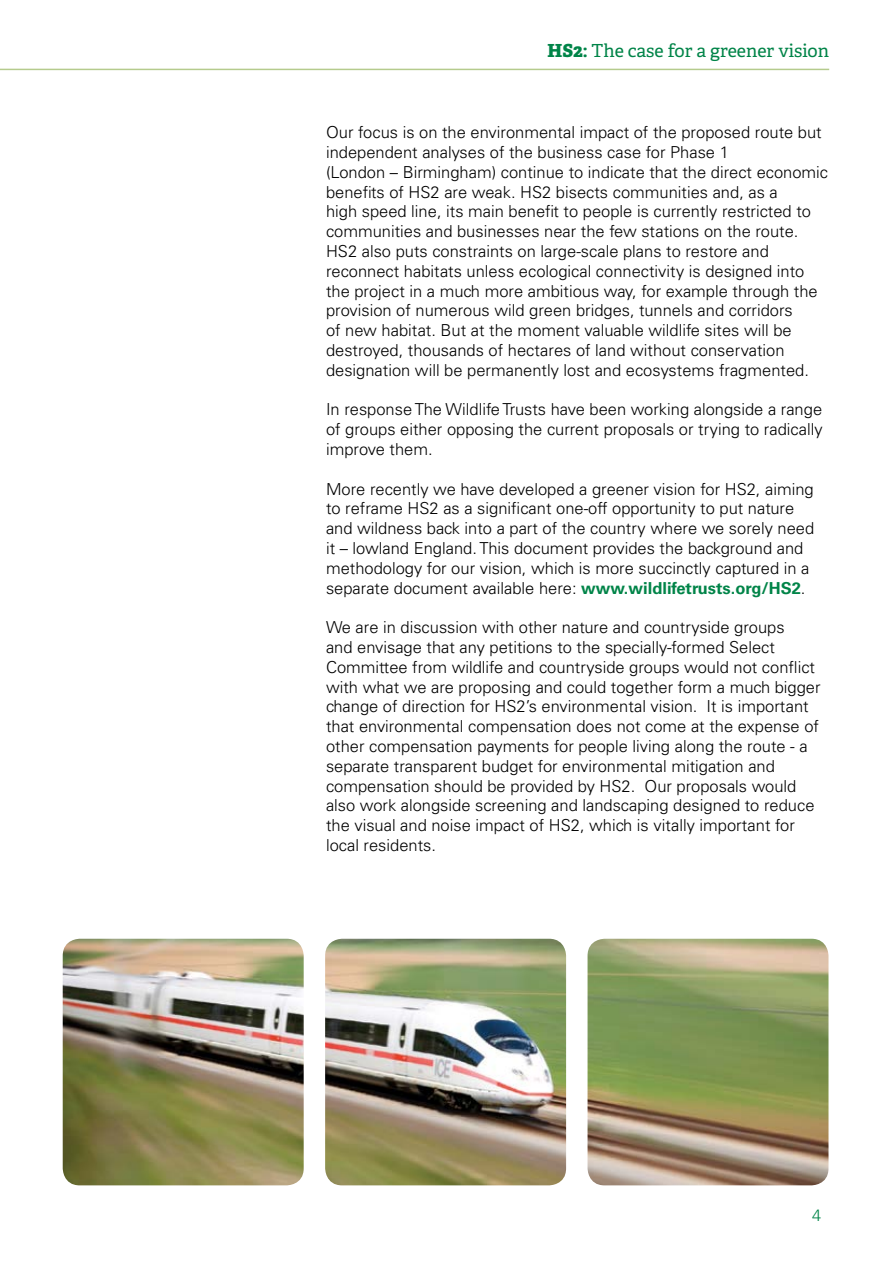
<style>
.page{position:relative;width:893px;height:1263px;background:#fff}
.page>*{position:absolute;margin:0;border:0;box-sizing:border-box;transform-origin:0 0}
.t1{font:18px "Adelle";color:#008448}
.t2{font:300 16.5px/19.8px "Univers LT Std";color:#000}
.t3{font:300 16.5px "Univers LT Std";color:#008448}
.s1{font-weight:800}
.s2{font-weight:700}
.s3{font-weight:700;color:#008448}
</style>
<div class="page">
<img style="left:325px;top:939px;width:241px;height:246px">
<img style="left:588px;top:939px;width:240px;height:246px">
<img style="left:63px;top:939px;width:241px;height:246px">
<hr style="left:0;top:69px;width:829px;height:1px;background:#b5cb8d">
<p class="t1" style="left:547px;top:38px;width:283px"><span class="s1">HS2</span><span class="s2">:</span> The case for a greener vision</p>
<p class="t2" style="left:326px;top:122px;width:504px">Our focus is on the environmental impact of the proposed route but independent analyses of the business case for Phase 1<br>(London – Birmingham) continue to indicate that the direct economic benefits of HS2 are weak. HS2 bisects communities and, as a<br>high speed line, its main benefit to people is currently restricted to communities and businesses near the few stations on the route.<br>HS2 also puts constraints on large-scale plans to restore and reconnect habitats unless ecological connectivity is designed into the project in a much more ambitious way, for example through the provision of numerous wild green bridges, tunnels and corridors<br>of new habitat. But at the moment valuable wildlife sites will be destroyed, thousands of hectares of land without conservation designation will be permanently lost and ecosystems fragmented.</p>
<p class="t2" style="left:326px;top:400px;width:498px;text-align:justify">In response The Wildlife Trusts have been working alongside a range of groups either opposing the current proposals or trying to radically improve them.</p>
<p class="t2" style="left:326px;top:479px;width:490px">More recently we have developed a greener vision for HS2, aiming to reframe HS2 as a significant one-off opportunity to put nature and wildness back into a part of the country where we sorely need it – lowland England. This document provides the background and methodology for our vision, which is more succinctly captured in a separate document available here: <span class="s3">www.wildlifetrusts.org/HS2</span>.</p>
<p class="t2" style="left:326px;top:617px;width:496px">We are in discussion with other nature and countryside groups<br>and envisage that any petitions to the specially-formed Select Committee from wildlife and countryside groups would not conflict with what we are proposing and could together form a much bigger change of direction for HS2’s environmental vision. It is important that environmental compensation does not come at the expense of other compensation payments for people living along the route - a separate transparent budget for environmental mitigation and compensation should be provided by HS2. Our proposals would also work alongside screening and landscaping designed to reduce the visual and noise impact of HS2, which is vitally important for local residents.</p>
<p class="t3" style="left:812px;top:1205px;width:11px">4</p>
</div>
